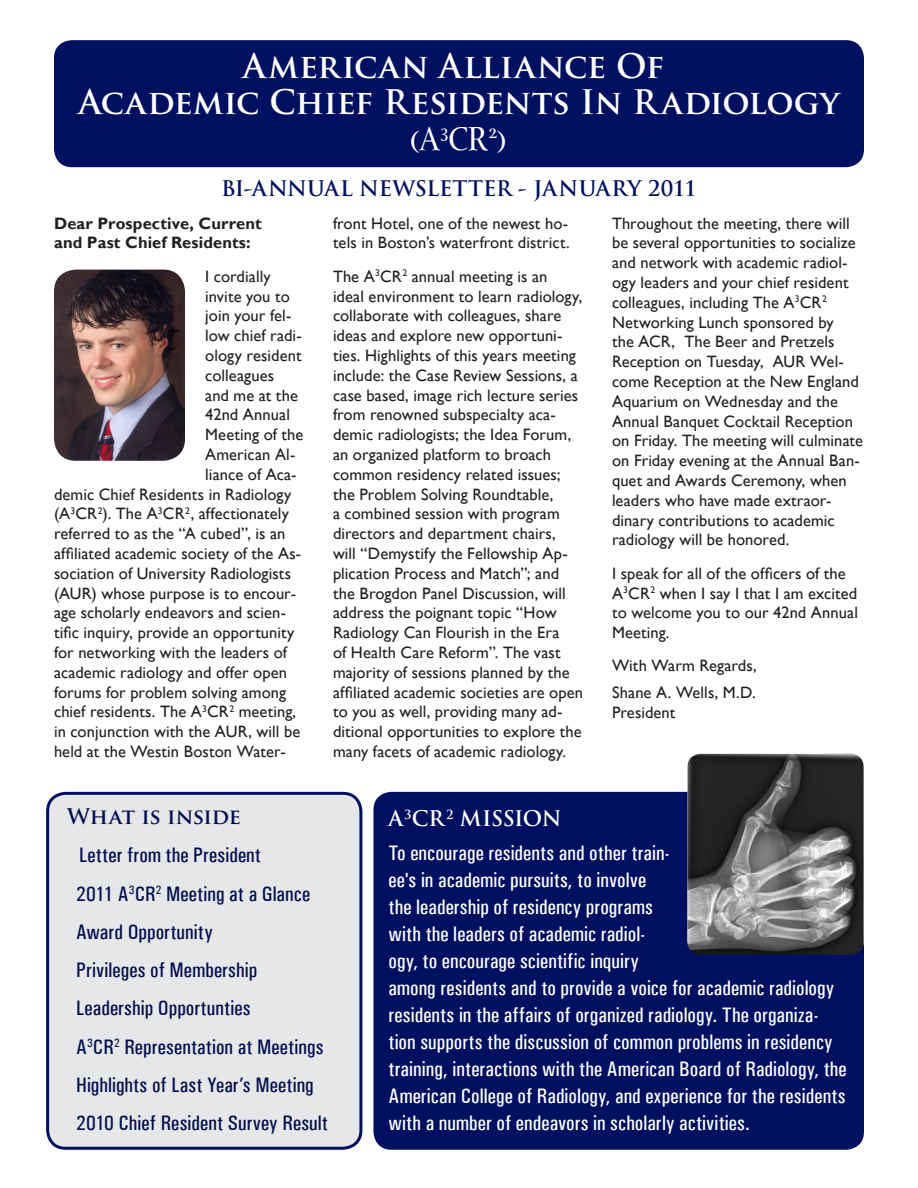
<style>
.page{position:relative;width:918px;height:1188px;background:#fff}
.page>*{position:absolute;margin:0;border:0;box-sizing:border-box;transform-origin:0 0}
.t1{font:36px "Stone Print Small Caps";color:#fff}
.t2{font:700 33px "Trajan Pro";letter-spacing:-.005em;color:#fff}
.t3{font:500 21px/27px "Univers Condensed";letter-spacing:.005em;color:#fff}
.t4{font:500 21px "Univers Condensed";letter-spacing:.005em;color:#000e4d}
.t5{font:700 21px "Trajan Pro";letter-spacing:.005em;color:#001061}
.t6{font:700 21px "Trajan Pro";letter-spacing:-.025em;color:#fff}
.t7{font:700 21px "Trajan Pro";letter-spacing:-.015em;color:#000e4d}
.t8{font:16.5px/19.8px "Gill Sans";letter-spacing:.005em;color:#231f20}
.t9{font:700 16.5px/19.8px "Gill Sans";letter-spacing:.005em;color:#231f20}
</style>
<div class="page">
<div style="left:54px;top:40px;width:810px;height:127px;background:#001061;border-radius:18px"></div>
<div style="left:374px;top:792px;width:490px;height:358px;background:#001061;border-radius:18px"></div>
<div style="left:48px;top:793px;width:313px;height:355px;background:#e6e7e9;border-radius:18px"></div>
<div style="left:46px;top:792px;width:316px;height:358px;border:3px solid #001061;border-radius:18px"></div>
<img style="left:54px;top:270px;width:131px;height:191px">
<img style="left:687px;top:754px;width:177px;height:201px">
<p class="t2" style="left:243px;top:46px;width:423px">American Alliance Of</p>
<p class="t2" style="left:78px;top:82px;width:763px">Academic Chief Residents In Radiology</p>
<p class="t1" style="left:410px;top:119px;width:98px">(A<sup>3</sup>CR<sup>2</sup>)</p>
<p class="t5" style="left:221px;top:175px;width:477px">BI-ANNUAL NEWSLETTER - JANUARY 2011</p>
<p class="t9" style="left:54px;top:214px;width:209px">Dear Prospective, Current and Past Chief Residents:</p>
<p class="t8" style="left:205px;top:267px;width:67px">I cordially</p>
<p class="t8" style="left:205px;top:286px;width:86px">invite you to</p>
<p class="t8" style="left:205px;top:306px;width:88px">join your fel-</p>
<p class="t8" style="left:205px;top:326px;width:98px">low chief radi-</p>
<p class="t8" style="left:205px;top:346px;width:98px">ology resident</p>
<p class="t8" style="left:205px;top:366px;width:70px">colleagues</p>
<p class="t8" style="left:205px;top:385px;width:94px">and me at the</p>
<p class="t8" style="left:205px;top:405px;width:86px">42nd Annual</p>
<p class="t8" style="left:205px;top:425px;width:100px">Meeting of the</p>
<p class="t8" style="left:205px;top:445px;width:92px">American Al-</p>
<p class="t8" style="left:205px;top:465px;width:93px">liance of Aca-</p>
<p class="t8" style="left:54px;top:484px;width:239px">demic Chief Residents in Radiology</p>
<p class="t8" style="left:54px;top:504px;width:236px">(A<sup>3</sup>CR<sup>2</sup>). The A<sup>3</sup>CR<sup>2</sup>, affectionately</p>
<p class="t8" style="left:54px;top:524px;width:233px">referred to as the “A cubed”, is an</p>
<p class="t8" style="left:54px;top:544px;width:249px">affiliated academic society of the As-</p>
<p class="t8" style="left:54px;top:564px;width:239px">sociation of University Radiologists</p>
<p class="t8" style="left:54px;top:583px;width:244px">(AUR) whose purpose is to encour-</p>
<p class="t8" style="left:54px;top:603px;width:234px">age scholarly endeavors and scien-</p>
<p class="t8" style="left:54px;top:623px;width:242px">tific inquiry, provide an opportunity</p>
<p class="t8" style="left:54px;top:643px;width:235px">for networking with the leaders of</p>
<p class="t8" style="left:54px;top:663px;width:235px">academic radiology and offer open</p>
<p class="t8" style="left:54px;top:682px;width:234px">forums for problem solving among</p>
<p class="t8" style="left:54px;top:702px;width:244px">chief residents. The A<sup>3</sup>CR<sup>2</sup> meeting,</p>
<p class="t8" style="left:54px;top:722px;width:248px">in conjunction with the AUR, will be</p>
<p class="t8" style="left:54px;top:742px;width:233px">held at the Westin Boston Water-</p>
<p class="t8" style="left:333px;top:213px;width:238px">front Hotel, one of the newest ho&shy;tels in Boston’s waterfront district.</p>
<p class="t8" style="left:333px;top:267px;width:252px">The A<sup>3</sup>CR<sup>2</sup> annual meeting is an<br>ideal environment to learn radiology, collaborate with colleagues, share ideas and explore new opportuni&shy;ties. Highlights of this years meeting include: the Case Review Sessions, a case based, image rich lecture series from renowned subspecialty aca&shy;demic radiologists; the Idea Forum, an organized platform to broach common residency related issues; the Problem Solving Roundtable,<br>a combined session with program directors and department chairs,<br>will “Demystify the Fellowship Ap&shy;plication Process and Match”; and the Brogdon Panel Discussion, will address the poignant topic “How Radiology Can Flourish in the Era<br>of Health Care Reform”. The vast majority of sessions planned by the affiliated academic societies are open to you as well, providing many ad&shy;ditional opportunities to explore the many facets of academic radiology.</p>
<p class="t8" style="left:612px;top:213px;width:253px">Throughout the meeting, there will be several opportunities to socialize and network with academic radiol&shy;ogy leaders and your chief resident colleagues, including The A<sup>3</sup>CR<sup>2<br></sup>Networking Lunch sponsored by<br>the ACR, The Beer and Pretzels Reception on Tuesday, AUR Wel&shy;come Reception at the New England Aquarium on Wednesday and the Annual Banquet Cocktail Reception on Friday. The meeting will culminate on Friday evening at the Annual Ban&shy;quet and Awards Ceremony, when leaders who have made extraor&shy;dinary contributions to academic radiology will be honored.</p>
<p class="t8" style="left:612px;top:564px;width:247px">I speak for all of the officers of the<br>A<sup>3</sup>CR<sup>2</sup> when I say I that I am excited to welcome you to our 42nd Annual<br>Meeting.</p>
<p class="t8" style="left:612px;top:656px;width:146px">With Warm Regards,</p>
<p class="t8" style="left:612px;top:683px;width:145px">Shane A. Wells, M.D.</p>
<p class="t8" style="left:612px;top:703px;width:65px">President</p>
<p class="t7" style="left:67px;top:803px;width:175px">What is inside</p>
<p class="t4" style="left:79px;top:843px;width:184px">Letter from the President</p>
<p class="t4" style="left:76px;top:881px;width:236px">2011 A<sup>3</sup>CR<sup>2</sup> Meeting at a Glance</p>
<p class="t4" style="left:76px;top:919px;width:138px">Award Opportunity</p>
<p class="t4" style="left:76px;top:958px;width:183px">Privileges of Membership</p>
<p class="t4" style="left:76px;top:996px;width:176px">Leadership Opportunties</p>
<p class="t4" style="left:76px;top:1034px;width:249px">A<sup>3</sup>CR<sup>2</sup> Representation at Meetings</p>
<p class="t4" style="left:76px;top:1072px;width:239px">Highlights of Last Year’s Meeting</p>
<p class="t4" style="left:76px;top:1111px;width:253px">2010 Chief Resident Survey Result</p>
<p class="t6" style="left:388px;top:806px;width:175px">A<sup>3</sup>CR<sup>2</sup> MISSION</p>
<p class="t3" style="left:388px;top:840px;width:460px">To encourage residents and other train-<br>ee's in academic pursuits, to involve<br>the leadership of residency programs<br>with the leaders of academic radiol-<br>ogy, to encourage scientific inquiry<br>among residents and to provide a voice for academic radiology residents in the affairs of organized radiology. The organiza&shy;tion supports the discussion of common problems in residency training, interactions with the American Board of Radiology, the American College of Radiology, and experience for the residents with a number of endeavors in scholarly activities.</p>
</div>
